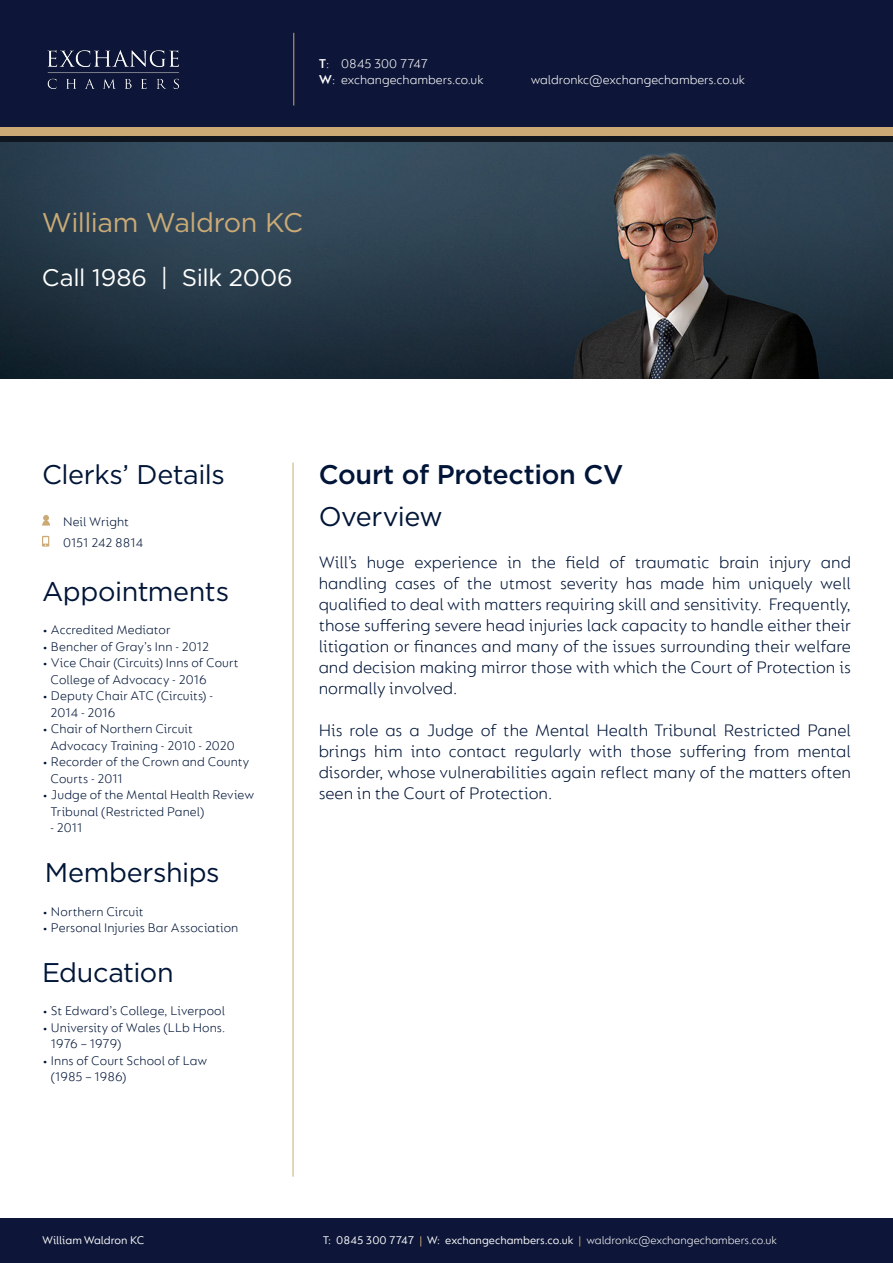
<style>
.page{position:relative;width:893px;height:1263px;background:#fff}
.page>*{position:absolute;margin:0;border:0;box-sizing:border-box;transform-origin:0 0}
.t1{font:27px "Gotham";letter-spacing:-.015em;color:#001537}
.t2{font:500 27px "Gotham";letter-spacing:-.015em;color:#001537}
.t3{font:27px "Gotham";letter-spacing:-.02em;color:#cbaa76}
.t4{font:24px "Gotham";letter-spacing:-.01em;color:#fff}
.t5{font:300 18px/21px "FS Lucas";color:#001537;text-align:justify}
.t6{font:300 13.5px/16.5px "FS Lucas";letter-spacing:.005em;color:#001537}
.t7{font:300 13.5px/16.2px "FS Lucas";color:#fff}
.t8{font:12px "FS Lucas";color:#fff}
.s1{font-weight:600}
.s2{color:#cbaa76}
.s3{font-weight:300}
</style>
<div class="page">
<div style="left:0;top:64px;width:893px;height:72px;background:#cbaa76"></div>
<div style="left:0;top:0;width:893px;height:127px;background:#0d1638"></div>
<div style="left:0;top:1219px;width:893px;height:44px;background:#0d1638"></div>
<img style="left:47px;top:50px;width:132px;height:39px">
<hr style="left:293px;top:33px;width:1px;height:73px;background:#cbaa76">
<hr style="left:293px;top:463px;width:1px;height:714px;background:#cbaa76">
<svg style="left:0;top:136px;width:893px;height:7px;background:#141d28"></svg>
<img style="left:0;top:143px;width:893px;height:235px">
<svg style="left:42px;top:536px;width:7px;height:11px"></svg>
<svg style="left:42px;top:515px;width:8px;height:11px"></svg>
<p class="t7" style="left:319px;top:55px;width:166px"><span class="s1">T</span>: 0845 300 7747<br><span class="s1">W</span>: exchangechambers.co.uk</p>
<p class="t7" style="left:531px;top:71px;width:216px">waldronkc@exchangechambers.co.uk</p>
<p class="t3" style="left:42px;top:205px;width:263px">William Waldron KC</p>
<p class="t4" style="left:42px;top:262px;width:252px">Call 1986 | Silk 2006</p>
<p class="t1" style="left:42px;top:457px;width:184px">Clerks’ Details</p>
<p class="t6" style="left:63px;top:510px;width:82px;line-height:21px">Neil Wright<br>0151 242 8814</p>
<p class="t1" style="left:42px;top:574px;width:189px">Appointments</p>
<p class="t6" style="left:42px;top:621px;width:130px">• Accredited Mediator</p>
<p class="t6" style="left:42px;top:638px;width:168px">• Bencher of Gray’s Inn - 2012</p>
<p class="t6" style="left:42px;top:654px;width:198px">• Vice Chair (Circuits) Inns of Court</p>
<p class="t6" style="left:51px;top:671px;width:158px">College of Advocacy - 2016</p>
<p class="t6" style="left:42px;top:687px;width:172px">• Deputy Chair ATC (Circuits) -</p>
<p class="t6" style="left:51px;top:704px;width:66px">2014 - 2016</p>
<p class="t6" style="left:42px;top:720px;width:152px">• Chair of Northern Circuit</p>
<p class="t6" style="left:51px;top:737px;width:186px">Advocacy Training - 2010 - 2020</p>
<p class="t6" style="left:42px;top:753px;width:209px">• Recorder of the Crown and County</p>
<p class="t6" style="left:51px;top:770px;width:74px">Courts - 2011</p>
<p class="t6" style="left:42px;top:786px;width:214px">• Judge of the Mental Health Review</p>
<p class="t6" style="left:51px;top:803px;width:155px">Tribunal (Restricted Panel)</p>
<p class="t6" style="left:51px;top:819px;width:34px">- 2011</p>
<p class="t1" style="left:45px;top:855px;width:176px">Memberships</p>
<p class="t6" style="left:42px;top:903px;width:103px">• Northern Circuit</p>
<p class="t6" style="left:42px;top:919px;width:198px">• Personal Injuries Bar Association</p>
<p class="t1" style="left:42px;top:955px;width:133px">Education</p>
<p class="t6" style="left:42px;top:1002px;width:185px">• St Edward’s College, Liverpool</p>
<p class="t6" style="left:51px;top:1019px;width:176px;text-indent:-9px">• University of Wales (LLb Hons.<br>1976 – 1979)</p>
<p class="t6" style="left:51px;top:1052px;width:158px;text-indent:-9px">• Inns of Court School of Law (1985 – 1986)</p>
<p class="t8" style="left:42px;top:1233px;width:104px">William Waldron KC</p>
<p class="t2" style="left:319px;top:456px;width:306px">Court of Protection CV</p>
<p class="t1" style="left:319px;top:499px;width:126px">Overview</p>
<p class="t5" style="left:319px;top:551px;width:534px">Will’s huge experience in the field of traumatic brain injury and handling cases of the utmost severity has made him uniquely well qualified to deal with matters requiring skill and sensitivity. Frequently, those suffering severe head injuries lack capacity to handle either their litigation or finances and many of the issues surrounding their welfare and decision making mirror those with which the Court of Protection is normally involved.</p>
<p class="t5" style="left:319px;top:719px;width:534px">His role as a Judge of the Mental Health Tribunal Restricted Panel brings him into contact regularly with those suffering from mental disorder, whose vulnerabilities again reflect many of the matters often seen in the Court of Protection.</p>
<p class="t8" style="left:323px;top:1233px;width:456px">T: 0845 300 7747 <span class="s2">|</span> W: exchangechambers.co.uk <span class="s2">|</span> <span class="s3">waldronkc@exchangechambers.co.uk</span></p>
</div>
